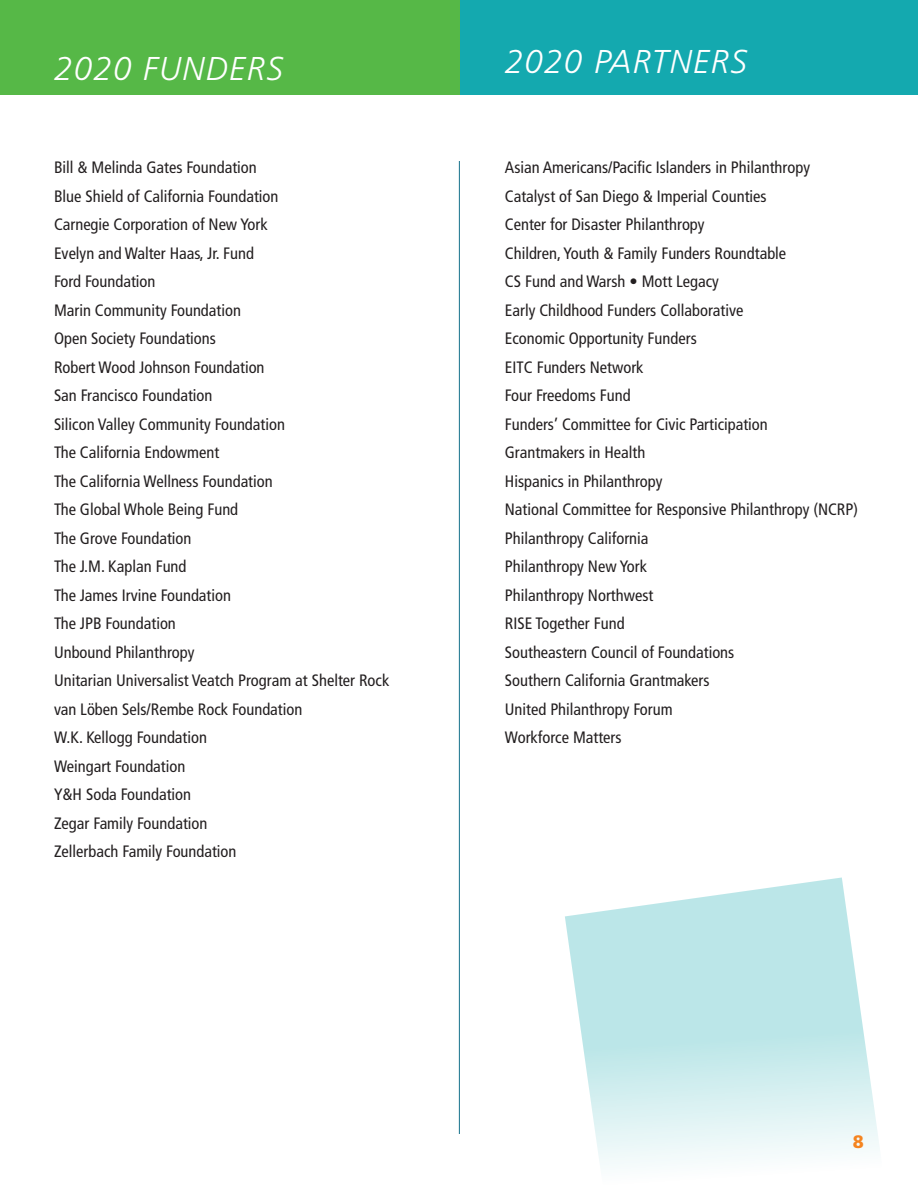
<style>
.page{position:relative;width:918px;height:1188px;background:#fff}
.page>*{position:absolute;margin:0;border:0;box-sizing:border-box;transform-origin:0 0}
.t1{font:italic 300 33px "Frutiger";letter-spacing:.04em;color:#fff}
.t2{font:900 18px "Frutiger";color:#f58420}
.Paragraph_Style_1{font:condensed 16.5px "Frutiger";color:#231f20}
</style>
<div class="page">
<div style="left:460px;top:0;width:458px;height:95px;background:#14a9af"></div>
<div style="left:0;top:0;width:460px;height:95px;background:#56b847"></div>
<hr style="left:459px;top:161px;width:1px;height:973px;background:#15718c">
<svg style="left:565px;top:877px;width:314px;height:290px"></svg>
<p class="t1" style="left:54px;top:50px;width:231px">2020 FUNDERS</p>
<p class="t1" style="left:505px;top:43px;width:244px">2020 PARTNERS</p>
<p class="Paragraph_Style_1" style="left:54px;top:158px;width:204px">Bill &amp; Melinda Gates Foundation</p>
<p class="Paragraph_Style_1" style="left:54px;top:187px;width:226px">Blue Shield of California Foundation</p>
<p class="Paragraph_Style_1" style="left:54px;top:215px;width:215px">Carnegie Corporation of New York</p>
<p class="Paragraph_Style_1" style="left:54px;top:244px;width:202px">Evelyn and Walter Haas, Jr. Fund</p>
<p class="Paragraph_Style_1" style="left:54px;top:272px;width:103px">Ford Foundation</p>
<p class="Paragraph_Style_1" style="left:54px;top:301px;width:189px">Marin Community Foundation</p>
<p class="Paragraph_Style_1" style="left:54px;top:329px;width:163px">Open Society Foundations</p>
<p class="Paragraph_Style_1" style="left:54px;top:358px;width:212px">Robert Wood Johnson Foundation</p>
<p class="Paragraph_Style_1" style="left:54px;top:386px;width:160px">San Francisco Foundation</p>
<p class="Paragraph_Style_1" style="left:54px;top:415px;width:232px">Silicon Valley Community Foundation</p>
<p class="Paragraph_Style_1" style="left:54px;top:443px;width:167px">The California Endowment</p>
<p class="Paragraph_Style_1" style="left:54px;top:472px;width:220px">The California Wellness Foundation</p>
<p class="Paragraph_Style_1" style="left:54px;top:500px;width:186px">The Global Whole Being Fund</p>
<p class="Paragraph_Style_1" style="left:54px;top:528px;width:139px">The Grove Foundation</p>
<p class="Paragraph_Style_1" style="left:54px;top:557px;width:134px">The J.M. Kaplan Fund</p>
<p class="Paragraph_Style_1" style="left:54px;top:585px;width:179px">The James Irvine Foundation</p>
<p class="Paragraph_Style_1" style="left:54px;top:614px;width:123px">The JPB Foundation</p>
<p class="Paragraph_Style_1" style="left:54px;top:642px;width:142px">Unbound Philanthropy</p>
<p class="Paragraph_Style_1" style="left:54px;top:671px;width:337px">Unitarian Universalist Veatch Program at Shelter Rock</p>
<p class="Paragraph_Style_1" style="left:54px;top:699px;width:250px">van Löben Sels/Rembe Rock Foundation</p>
<p class="Paragraph_Style_1" style="left:54px;top:728px;width:155px">W.K. Kellogg Foundation</p>
<p class="Paragraph_Style_1" style="left:54px;top:756px;width:133px">Weingart Foundation</p>
<p class="Paragraph_Style_1" style="left:54px;top:785px;width:139px">Y&amp;H Soda Foundation</p>
<p class="Paragraph_Style_1" style="left:54px;top:813px;width:155px">Zegar Family Foundation</p>
<p class="Paragraph_Style_1" style="left:54px;top:842px;width:184px">Zellerbach Family Foundation</p>
<p class="Paragraph_Style_1" style="left:505px;top:158px;width:307px">Asian Americans/Pacific Islanders in Philanthropy</p>
<p class="Paragraph_Style_1" style="left:505px;top:186px;width:263px">Catalyst of San Diego &amp; Imperial Counties</p>
<p class="Paragraph_Style_1" style="left:505px;top:215px;width:201px">Center for Disaster Philanthropy</p>
<p class="Paragraph_Style_1" style="left:505px;top:243px;width:283px">Children, Youth &amp; Family Funders Roundtable</p>
<p class="Paragraph_Style_1" style="left:505px;top:272px;width:216px">CS Fund and Warsh • Mott Legacy</p>
<p class="Paragraph_Style_1" style="left:505px;top:300px;width:240px">Early Childhood Funders Collaborative</p>
<p class="Paragraph_Style_1" style="left:505px;top:329px;width:193px">Economic Opportunity Funders</p>
<p class="Paragraph_Style_1" style="left:505px;top:357px;width:140px">EITC Funders Network</p>
<p class="Paragraph_Style_1" style="left:505px;top:386px;width:127px">Four Freedoms Fund</p>
<p class="Paragraph_Style_1" style="left:505px;top:414px;width:264px">Funders’ Committee for Civic Participation</p>
<p class="Paragraph_Style_1" style="left:505px;top:443px;width:142px">Grantmakers in Health</p>
<p class="Paragraph_Style_1" style="left:505px;top:471px;width:159px">Hispanics in Philanthropy</p>
<p class="Paragraph_Style_1" style="left:505px;top:500px;width:355px">National Committee for Responsive Philanthropy (NCRP)</p>
<p class="Paragraph_Style_1" style="left:505px;top:528px;width:145px">Philanthropy California</p>
<p class="Paragraph_Style_1" style="left:505px;top:557px;width:144px">Philanthropy New York</p>
<p class="Paragraph_Style_1" style="left:505px;top:585px;width:150px">Philanthropy Northwest</p>
<p class="Paragraph_Style_1" style="left:505px;top:614px;width:121px">RISE Together Fund</p>
<p class="Paragraph_Style_1" style="left:505px;top:642px;width:231px">Southeastern Council of Foundations</p>
<p class="Paragraph_Style_1" style="left:505px;top:671px;width:206px">Southern California Grantmakers</p>
<p class="Paragraph_Style_1" style="left:505px;top:699px;width:169px">United Philanthropy Forum</p>
<p class="Paragraph_Style_1" style="left:505px;top:728px;width:118px">Workforce Matters</p>
<p class="t2" style="left:853px;top:1131px;width:13px">8</p>
</div>
